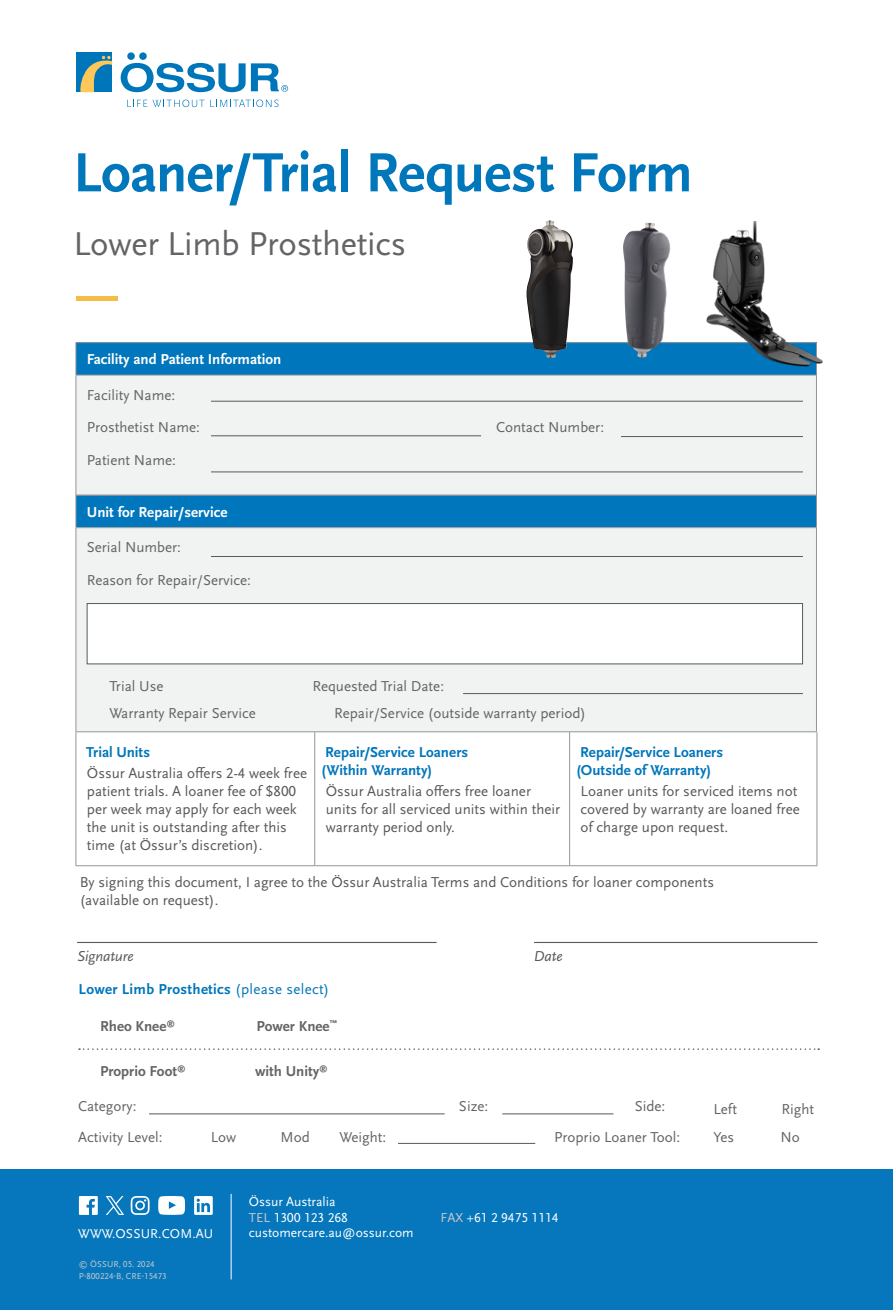
<style>
.page{position:relative;width:893px;height:1310px;background:#fff}
.page>*{position:absolute;margin:0;border:0;box-sizing:border-box;transform-origin:0 0}
.t1{font:700 57.6px "Scala Sans Pro";letter-spacing:-.015em;color:#0076bb}
.t2{font:34.5px "Scala Sans Pro";letter-spacing:-.005em;color:#636466}
.t3{font:15px/18px "Scala Sans Pro";color:#58595b}
.t4{font:15px/32.8px "Scala Sans Pro";color:#636466}
.t5{font:700 15px/18px "Scala Sans Pro";color:#0076bb}
.t6{font:700 15px "Scala Sans OT";color:#fff}
.t7{font:700 15px "Scala Sans Pro";color:#636466}
.t8{font:700 15px "Scala Sans Pro";letter-spacing:.02em;color:#0076bb}
.t9{font:italic 15px "Scala Sans OT";color:#58595b}
.t10{font:13.5px/16.5px "Scala Sans Pro";color:#fff}
.t11{font:9px/12px "Scala Sans Pro";color:#c7c8ca}
.s1{font-weight:700;color:#0076bb}
.s2{font-family:"Scala Sans Regular LF"}
.s3{font-family:"Scala Sans OT";font-weight:700;color:#fff}
.s4{font-weight:400}
.s5{color:#c7c8ca}
</style>
<div class="page">
<div style="left:76px;top:495px;width:740px;height:32px;background:#0076bc"></div>
<div style="left:76px;top:527px;width:740px;height:205px;background:#f1f2f2"></div>
<hr style="left:76px;top:495px;width:1px;height:32px;background:#939598">
<hr style="left:76px;top:527px;width:741px;height:1px;background:#939598">
<hr style="left:76px;top:731px;width:741px;height:1px;background:#939598">
<hr style="left:816px;top:495px;width:1px;height:32px;background:#939598">
<hr style="left:816px;top:528px;width:1px;height:203px;background:#939598">
<hr style="left:76px;top:528px;width:1px;height:203px;background:#939598">
<div style="left:87px;top:603px;width:716px;height:61px;background:#fff;border:1px solid #58595b"></div>
<div style="left:76px;top:343px;width:740px;height:32px;background:#0076bc"></div>
<div style="left:76px;top:375px;width:740px;height:120px;background:#f1f2f2"></div>
<hr style="left:76px;top:342px;width:741px;height:1px;background:#939598">
<hr style="left:76px;top:343px;width:1px;height:32px;background:#939598">
<hr style="left:76px;top:375px;width:741px;height:1px;background:#939598">
<hr style="left:76px;top:495px;width:741px;height:1px;background:#939598">
<hr style="left:816px;top:343px;width:1px;height:32px;background:#939598">
<hr style="left:816px;top:375px;width:1px;height:120px;background:#939598">
<hr style="left:76px;top:375px;width:1px;height:120px;background:#939598">
<hr style="left:569px;top:732px;width:1px;height:133px;background:#939598">
<hr style="left:817px;top:732px;width:1px;height:133px;background:#939598">
<hr style="left:76px;top:732px;width:1px;height:133px;background:#939598">
<hr style="left:314px;top:732px;width:1px;height:133px;background:#939598">
<hr style="left:76px;top:865px;width:239px;height:1px;background:#939598">
<hr style="left:315px;top:865px;width:255px;height:1px;background:#939598">
<hr style="left:570px;top:865px;width:247px;height:1px;background:#939598">
<hr style="left:211px;top:401px;width:592px;height:1px;background:#58595b">
<hr style="left:211px;top:556px;width:592px;height:1px;background:#58595b">
<hr style="left:621px;top:436px;width:182px;height:1px;background:#58595b">
<hr style="left:211px;top:435px;width:270px;height:1px;background:#58595b">
<svg style="left:127px;top:99px;width:151px;height:8px"></svg>
<div style="left:127px;top:52px;width:8px;height:8px;background:#0076ba;border-radius:50%"></div>
<div style="left:139px;top:52px;width:8px;height:8px;background:#0076ba;border-radius:50%"></div>
<svg style="left:121px;top:63px;width:167px;height:29px"></svg>
<svg style="left:80px;top:61px;width:33px;height:32px"></svg>
<div style="left:76px;top:52px;width:36px;height:40px;background:#0076ba"></div>
<svg style="left:80px;top:56px;width:32px;height:36px"></svg>
<hr style="left:76px;top:296px;width:42px;height:4px;background:#f4bd47">
<div style="left:0;top:1169px;width:893px;height:141px;background:#0677bc"></div>
<svg style="left:79px;top:1196px;width:19px;height:18px"></svg>
<svg style="left:131px;top:1196px;width:19px;height:18px"></svg>
<svg style="left:158px;top:1196px;width:27px;height:18px"></svg>
<svg style="left:194px;top:1196px;width:19px;height:18px"></svg>
<svg style="left:106px;top:1196px;width:18px;height:18px"></svg>
<hr style="left:231px;top:1193px;width:1px;height:86px;background:#fff">
<hr style="left:211px;top:471px;width:592px;height:1px;background:#58595b">
<hr style="left:463px;top:693px;width:340px;height:1px;background:#58595b">
<hr style="left:77px;top:942px;width:360px;height:1px;background:#58595b">
<hr style="left:534px;top:942px;width:283px;height:1px;background:#58595b">
<svg style="left:79px;top:1048px;width:740px;height:2px"></svg>
<hr style="left:149px;top:1113px;width:296px;height:1px;background:#58595b">
<hr style="left:502px;top:1113px;width:111px;height:1px;background:#58595b">
<hr style="left:398px;top:1143px;width:137px;height:1px;background:#58595b">
<img style="left:623px;top:223px;width:48px;height:135px">
<img style="left:526px;top:220px;width:47px;height:138px">
<img style="left:679px;top:222px;width:144px;height:144px">
<h1 class="t1" style="left:73px;top:139px;width:621px">Loaner/Trial Request Form</h1>
<h2 class="t2" style="left:73px;top:224px;width:334px">Lower Limb Prosthetics</h2>
<p class="t6" style="left:87px;top:351px;width:196px">Facility and Patient Information</p>
<p class="t4" style="left:87px;top:378px;width:115px">Facility Name:<br>Prosthetist Name:</p>
<p class="t4" style="left:87px;top:444px;width:91px">Patient Name:</p>
<p class="t6" style="left:87px;top:503px;width:142px">Unit for Repair/service</p>
<p class="t4" style="left:87px;top:531px;width:166px">Serial Number:<br>Reason for Repair/Service:</p>
<p class="t4" style="left:496px;top:411px;width:109px">Contact Number:</p>
<p class="t4" style="left:109px;top:670px;width:56px">Trial Use</p>
<p class="t4" style="left:312px;top:670px;width:133px">Requested Trial Date:</p>
<p class="t4" style="left:109px;top:697px;width:148px">Warranty Repair Service</p>
<p class="t4" style="left:334px;top:697px;width:253px">Repair/Service (outside warranty period)</p>
<p class="t3" style="left:86px;top:741px;width:222px;line-height:21px"><span class="s1">Trial Units<br></span>Össur Australia offers <span class="s2">2-4</span> week free</p>
<p class="t3" style="left:87px;top:782px;width:218px">patient trials. A loaner fee of $<span class="s2">800 </span>per week may apply for each week the unit is outstanding after this time (at Össur’s discretion). <span class="s3">Units</span></p>
<p class="t5" style="left:576px;top:743px;width:148px">Repair/Service Loaners (Outside of Warranty)</p>
<p class="t3" style="left:581px;top:782px;width:221px">Loaner units for serviced items not covered by warranty are loaned free of charge upon request.</p>
<p class="t3" style="left:80px;top:873px;width:636px">By signing this document, I agree to the Össur Australia Terms and Conditions for loaner components (available on request).</p>
<p class="t5" style="left:321px;top:743px;width:148px">Repair/Service Loaners (Within Warranty)</p>
<p class="t3" style="left:326px;top:782px;width:236px">Össur Australia offers free loaner units for all serviced units within their warranty period only.</p>
<p class="t9" style="left:77px;top:948px;width:58px">Signature</p>
<p class="t9" style="left:534px;top:948px;width:31px">Date</p>
<p class="t8" style="left:79px;top:980px;width:252px">Lower Limb Prosthetics <span class="s4">(please select)</span></p>
<p class="t7" style="left:100px;top:1017px;width:76px">Rheo Knee<sup>®</sup></p>
<p class="t7" style="left:256px;top:1017px;width:82px">Power Knee<sup>™</sup></p>
<p class="t7" style="left:100px;top:1062px;width:87px">Proprio Foot<sup>®</sup></p>
<p class="t7" style="left:255px;top:1062px;width:74px">with Unity<sup>®</sup></p>
<p class="t4" style="left:78px;top:1089px;width:60px">Category:</p>
<p class="t4" style="left:459px;top:1089px;width:31px">Size:</p>
<p class="t4" style="left:635px;top:1089px;width:32px">Side:</p>
<p class="t4" style="left:713px;top:1092px;width:25px">Left</p>
<p class="t4" style="left:781px;top:1092px;width:34px">Right</p>
<p class="t4" style="left:78px;top:1120px;width:86px">Activity Level:</p>
<p class="t4" style="left:211px;top:1120px;width:27px">Low</p>
<p class="t4" style="left:281px;top:1120px;width:31px">Mod</p>
<p class="t4" style="left:339px;top:1120px;width:48px">Weight:</p>
<p class="t4" style="left:554px;top:1120px;width:128px">Proprio Loaner Tool:</p>
<p class="t4" style="left:713px;top:1120px;width:22px">Yes</p>
<p class="t4" style="left:781px;top:1120px;width:21px">No</p>
<p class="t10" style="left:78px;top:1225px;width:137px">WWW.OSSUR.COM.AU</p>
<p class="t11" style="left:79px;top:1258px;width:89px">© ÖSSUR, 05. 2024<br>P-800224-B, CRE-15473</p>
<p class="t10" style="left:249px;top:1193px;width:101px">Össur Australia<br><span class="s5">TEL</span> 1300 123 268</p>
<p class="t10" style="left:249px;top:1224px;width:166px">customercare.au@ossur.com</p>
<p class="t10" style="left:441px;top:1209px;width:120px"><span class="s5">FAX</span> +61 2 9475 1114</p>
</div>
